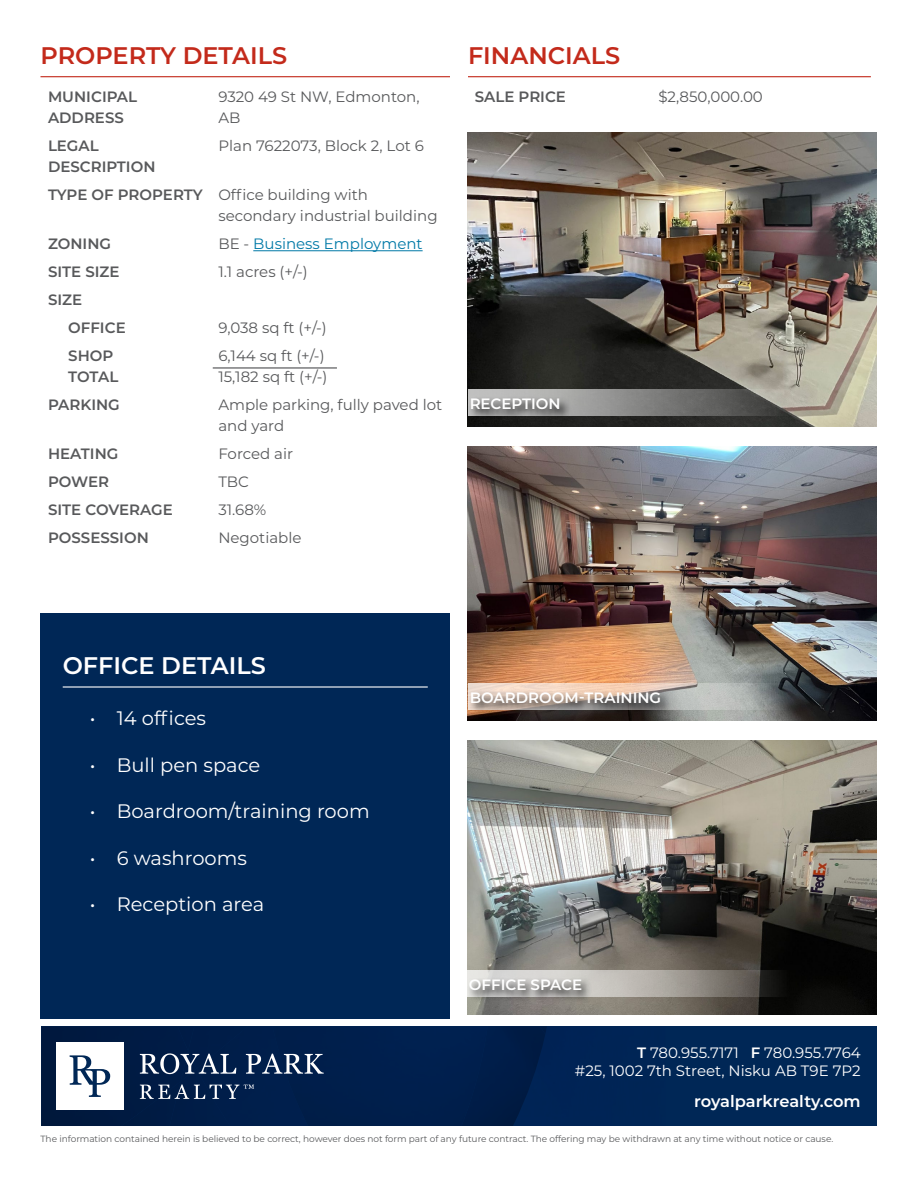
<style>
.page{position:relative;width:918px;height:1188px;background:#fff}
.page>*{position:absolute;margin:0;border:0;box-sizing:border-box;transform-origin:0 0}
.t1{font:600 24px "Montserrat";color:#c32a1b}
.t2{font:600 24px "Montserrat";color:#fff}
.t3{font:19.5px "Montserrat";color:#fff}
.t4{font:600 16.2px "Montserrat";letter-spacing:-.005em;color:#fff}
.t5{font:15px/21px "Montserrat";color:#58595b}
.t6{font:600 15px/21px "Montserrat";color:#58595b}
.t7{font:15px/18px "Montserrat";color:#fff;text-align:right}
.t8{font:600 15px "Montserrat";color:#fff}
.t9{font:15px "Montserrat";color:#0079a7}
.t10{font:9px "Montserrat";letter-spacing:-.005em;color:#58595b}
.s1{font-weight:600}
.s2{color:#58595b}
</style>
<div class="page">
<div style="left:41px;top:1026px;width:836px;height:100px;background:#002756"></div>
<svg style="left:540px;top:1026px;width:7px;height:8px"></svg>
<div style="left:41px;top:1026px;width:140px;height:100px;background:#001941"></div>
<img style="left:178px;top:1026px;width:10px;height:25px">
<img style="left:181px;top:1051px;width:7px;height:2px">
<div style="left:121px;top:1081px;width:49px;height:45px;background:#001b42"></div>
<img style="left:170px;top:1074px;width:27px;height:52px">
<div style="left:197px;top:1026px;width:76px;height:100px;background:#001e4a"></div>
<div style="left:273px;top:1026px;width:215px;height:100px;background:#001f4d"></div>
<svg style="left:140px;top:1053px;width:96px;height:21px"></svg>
<svg style="left:246px;top:1054px;width:78px;height:20px"></svg>
<svg style="left:140px;top:1084px;width:114px;height:15px"></svg>
<div style="left:56px;top:1042px;width:68px;height:68px;background:#fff"></div>
<svg style="left:70px;top:1055px;width:40px;height:42px"></svg>
<hr style="left:40px;top:76px;width:410px;height:1px;background:#c32a1b">
<hr style="left:468px;top:76px;width:403px;height:1px;background:#c32a1b">
<hr style="left:253px;top:250px;width:170px;height:1px;background:#0079a7">
<img style="left:467px;top:741px;width:410px;height:274px">
<div style="left:40px;top:613px;width:410px;height:406px;background:#002756"></div>
<hr style="left:213px;top:367px;width:124px;height:2px;background:#58595b">
<img style="left:467px;top:447px;width:410px;height:273px">
<img style="left:467px;top:133px;width:410px;height:293px">
<hr style="left:63px;top:686px;width:365px;height:2px;background:#fff">
<svg style="left:468px;top:389px;width:322px;height:27px;background:#81807e"></svg>
<svg style="left:468px;top:396px;width:104px;height:26px;background:#777776"></svg>
<svg style="left:468px;top:683px;width:322px;height:27px;background:#b8b3ac"></svg>
<svg style="left:468px;top:689px;width:204px;height:26px;background:#94867d"></svg>
<svg style="left:467px;top:971px;width:322px;height:26px;background:#928f89"></svg>
<svg style="left:468px;top:977px;width:125px;height:26px;background:#a4a3a0"></svg>
<h1 class="t1" style="left:40px;top:38px;width:248px">PROPERTY DETAILS</h1>
<h1 class="t1" style="left:468px;top:38px;width:154px">FINANCIALS</h1>
<p class="t6" style="left:48px;top:86px;width:91px">MUNICIPAL</p>
<p class="t6" style="left:475px;top:86px;width:93px">SALE PRICE</p>
<p class="t5" style="left:658px;top:86px;width:106px">$2,850,000.00</p>
<p class="t6" style="left:48px;top:107px;width:77px">ADDRESS</p>
<p class="t5" style="left:218px;top:86px;width:203px">9320 49 St NW, Edmonton,<br>AB</p>
<p class="t6" style="left:48px;top:135px;width:109px">LEGAL<br>DESCRIPTION</p>
<p class="t5" style="left:218px;top:135px;width:207px">Plan 7622073, Block 2, Lot 6</p>
<p class="t5" style="left:218px;top:184px;width:221px;text-indent:-170px"><span class="s1">TYPE OF PROPERTY</span> Office building with secondary industrial building</p>
<p class="t6" style="left:48px;top:233px;width:65px">ZONING</p>
<p class="t9" style="left:218px;top:234px;width:206px"><span class="s2">BE -</span> Business Employment</p>
<p class="t6" style="left:48px;top:261px;width:73px">SITE SIZE</p>
<p class="t5" style="left:218px;top:261px;width:91px">1.1 acres (+/-)</p>
<p class="t6" style="left:68px;top:285px;width:59px;line-height:28px;text-indent:-20px">SIZE<br>OFFICE</p>
<p class="t5" style="left:218px;top:317px;width:110px">9,038 sq ft (+/-)</p>
<p class="t6" style="left:68px;top:345px;width:52px">SHOP<br>TOTAL</p>
<p class="t5" style="left:218px;top:345px;width:111px">6,144 sq ft (+/-)<br>15,182 sq ft (+/-)</p>
<p class="t6" style="left:48px;top:394px;width:73px">PARKING</p>
<p class="t5" style="left:218px;top:394px;width:225px">Ample parking, fully paved lot and yard</p>
<p class="t6" style="left:48px;top:443px;width:72px">HEATING</p>
<p class="t5" style="left:218px;top:443px;width:76px">Forced air</p>
<p class="t6" style="left:48px;top:471px;width:63px">POWER</p>
<p class="t5" style="left:218px;top:471px;width:32px">TBC</p>
<p class="t6" style="left:48px;top:499px;width:126px">SITE COVERAGE</p>
<p class="t5" style="left:218px;top:499px;width:49px">31.68%</p>
<p class="t6" style="left:48px;top:527px;width:102px">POSSESSION</p>
<p class="t5" style="left:218px;top:527px;width:85px">Negotiable</p>
<p class="t8" style="left:470px;top:393px;width:92px">RECEPTION</p>
<h1 class="t2" style="left:63px;top:648px;width:205px">OFFICE DETAILS</h1>
<h2 class="t3" style="left:90px;top:705px;width:118px">• 14 offices</h2>
<h2 class="t3" style="left:90px;top:752px;width:172px">• Bull pen space</h2>
<h2 class="t3" style="left:90px;top:798px;width:282px">• Boardroom/training room</h2>
<h2 class="t3" style="left:90px;top:845px;width:159px">• 6 washrooms</h2>
<h2 class="t3" style="left:90px;top:891px;width:176px">• Reception area</h2>
<p class="t8" style="left:470px;top:687px;width:193px">BOARDROOM-TRAINING</p>
<p class="t8" style="left:469px;top:975px;width:115px">OFFICE SPACE</p>
<p class="t7" style="left:575px;top:1044px;width:287px"><span class="s1">T</span> 780.955.7171 <span class="s1">F</span> 780.955.7764<br>#25, 1002 7th Street, Nisku AB T9E 7P2</p>
<p class="t4" style="left:694px;top:1090px;width:168px">royalparkrealty.com</p>
<p class="t10" style="left:40px;top:1132px;width:794px">The information contained herein is believed to be correct, however does not form part of any future contract. The offering may be withdrawn at any time without notice or cause.</p>
</div>
